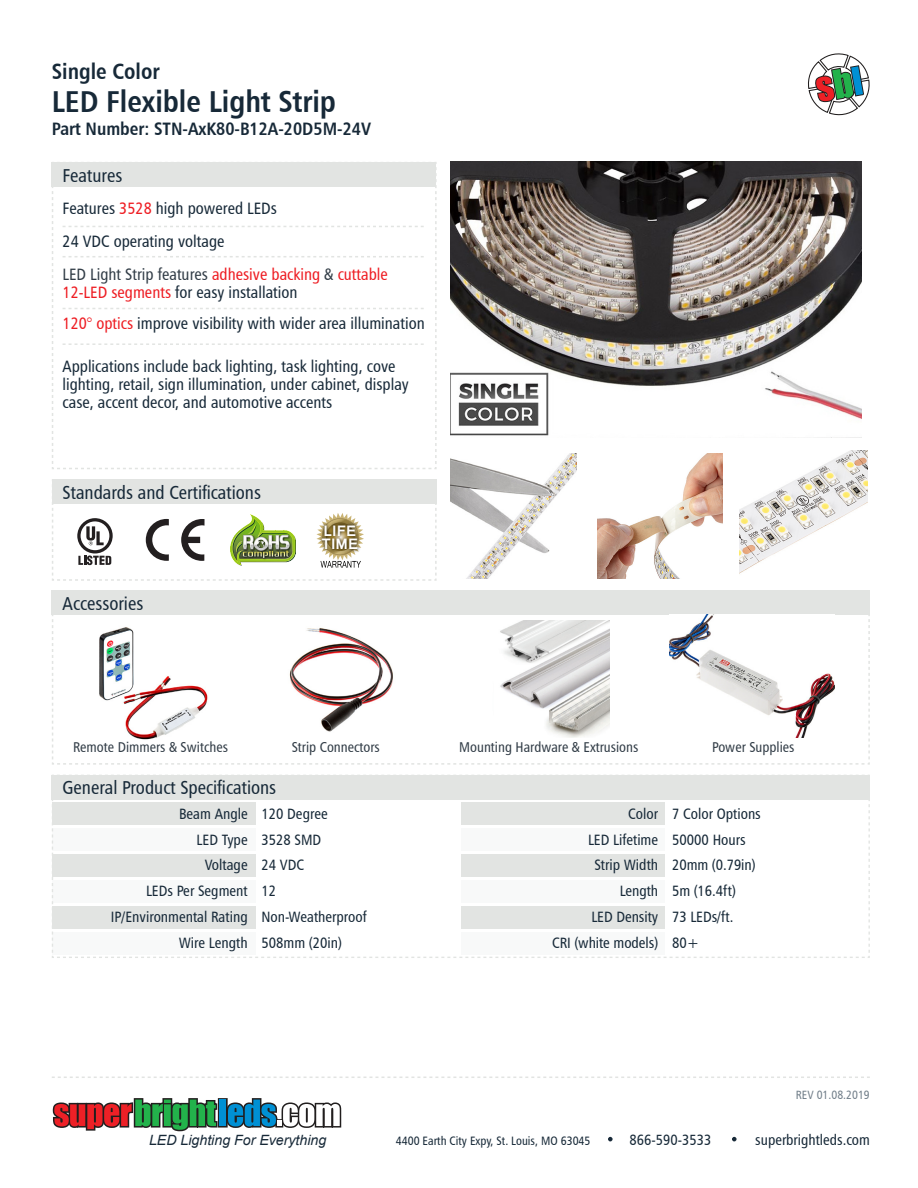
<style>
.page{position:relative;width:918px;height:1188px;background:#fff}
.page>*{position:absolute;margin:0;border:0;box-sizing:border-box;transform-origin:0 0}
.t1{font:30.3px "Humanist 777 BT Bold Condensed B";color:#172938}
.t2{font:21.9px "Humanist 777 BT Bold Condensed B";color:#172938}
.t3{font:18.75px "Humanist 777 BT Roman Condensed B";color:#172938}
.t4{font:18px "Humanist 777 BT Bold Condensed B";color:#172938}
.t5{font:16.5px/18px "Humanist 777 BT Roman Condensed B";color:#172938}
.t6{font:16.5px "Humanist 777 BT Roman Condensed B";color:#ee1d23}
.t7{font:700 16.35px/13.6px "Latha";color:#fff}
.t8{font:15px "Humanist 777 BT Roman Condensed B";color:#172938}
.t9{font:14.85px "Humanist 777 BT Roman Condensed B";color:#172938}
.t10{font:14.25px "Humanist 777 BT Roman Condensed B";color:#323d47}
.t11{font:italic 14.1px "Arial";color:#172938}
.t12{font:12.15px "Humanist 777 BT Roman Condensed B";color:#172938}
.t13{font:12px "Humanist 777 BT Roman Condensed B";color:#727f8a}
.s1{color:#ee1d23}
.s2{color:#323d47}
</style>
<div class="page">
<img style="left:451px;top:162px;width:411px;height:276px">
<svg style="left:52px;top:1098px;width:290px;height:34px"></svg>
<svg style="left:808px;top:53px;width:62px;height:63px"></svg>
<svg style="left:52px;top:1077px;width:818px;height:1px"></svg>
<svg style="left:51px;top:162px;width:386px;height:307px"></svg>
<div style="left:52px;top:162px;width:384px;height:25px;background:#e2e4e2"></div>
<svg style="left:608px;top:1137px;width:5px;height:4px"></svg>
<svg style="left:732px;top:1137px;width:5px;height:4px"></svg>
<svg style="left:51px;top:774px;width:819px;height:184px"></svg>
<div style="left:52px;top:775px;width:818px;height:25px;background:#e2e4e2"></div>
<svg style="left:51px;top:590px;width:819px;height:175px"></svg>
<img style="left:283px;top:620px;width:117px;height:118px">
<img style="left:493px;top:620px;width:117px;height:118px">
<img style="left:669px;top:615px;width:165px;height:123px">
<img style="left:451px;top:453px;width:125px;height:126px">
<img style="left:597px;top:453px;width:126px;height:126px">
<img style="left:739px;top:450px;width:129px;height:124px">
<img style="left:91px;top:623px;width:121px;height:118px">
<svg style="left:52px;top:479px;width:385px;height:102px"></svg>
<img style="left:317px;top:518px;width:47px;height:44px">
<p class="t2" style="left:52px;top:58px;width:109px">Single Color</p>
<p class="t1" style="left:52px;top:83px;width:286px">LED Flexible Light Strip</p>
<p class="t4" style="left:52px;top:117px;width:321px">Part Number: STN-AxK80-B12A-20D5M-24V</p>
<p class="t3" style="left:63px;top:164px;width:61px">Features</p>
<p class="t5" style="left:63px;top:198px;width:216px">Features <span class="s1">3528</span> high powered LEDs</p>
<p class="t5" style="left:63px;top:232px;width:164px">24 VDC operating voltage</p>
<p class="t6" style="left:63px;top:264px;width:327px"><span class="s2">LED Light Strip features</span> adhesive backing <span class="s2">&amp;</span> cuttable</p>
<p class="t5" style="left:63px;top:283px;width:237px"><span class="s1">12-LED segments</span> for easy installation</p>
<p class="t5" style="left:63px;top:314px;width:364px"><span class="s1">120° optics</span> improve visibility with wider area illumination</p>
<p class="t5" style="left:63px;top:357px;width:348px">Applications include back lighting, task lighting, cove lighting, retail, sign illumination, under cabinet, display case, accent decor, and automotive accents</p>
<p class="t3" style="left:63px;top:481px;width:200px">Standards and Certifications</p>
<p class="t3" style="left:63px;top:592px;width:82px">Accessories</p>
<p class="t7" style="left:322px;top:524px;width:38px">LIFE<br>TIME</p>
<p class="t10" style="left:73px;top:738px;width:156px">Remote Dimmers &amp; Switches</p>
<p class="t10" style="left:292px;top:738px;width:90px">Strip Connectors</p>
<p class="t10" style="left:459px;top:738px;width:181px">Mounting Hardware &amp; Extrusions</p>
<p class="t10" style="left:712px;top:738px;width:84px">Power Supplies</p>
<p class="t3" style="left:63px;top:776px;width:215px">General Product Specifications</p>
<p class="t8" style="left:179px;top:804px;width:70px">Beam Angle</p>
<p class="t8" style="left:197px;top:830px;width:53px">LED Type</p>
<p class="t8" style="left:205px;top:856px;width:44px">Voltage</p>
<p class="t8" style="left:146px;top:882px;width:103px">LEDs Per Segment</p>
<p class="t8" style="left:111px;top:908px;width:138px">IP/Environmental Rating</p>
<p class="t8" style="left:179px;top:934px;width:70px">Wire Length</p>
<p class="t8" style="left:261px;top:804px;width:68px">120 Degree</p>
<p class="t8" style="left:261px;top:830px;width:62px">3528 SMD</p>
<p class="t8" style="left:261px;top:856px;width:44px">24 VDC</p>
<p class="t8" style="left:261px;top:882px;width:16px">12</p>
<p class="t8" style="left:261px;top:908px;width:107px">Non-Weatherproof</p>
<p class="t8" style="left:261px;top:934px;width:82px">508mm (20in)</p>
<p class="t8" style="left:628px;top:804px;width:31px">Color</p>
<p class="t8" style="left:588px;top:830px;width:72px">LED Lifetime</p>
<p class="t8" style="left:594px;top:856px;width:65px">Strip Width</p>
<p class="t8" style="left:620px;top:882px;width:40px">Length</p>
<p class="t8" style="left:591px;top:908px;width:68px">LED Density</p>
<p class="t8" style="left:552px;top:934px;width:108px">CRI (white models)</p>
<p class="t8" style="left:672px;top:804px;width:90px">7 Color Options</p>
<p class="t8" style="left:672px;top:830px;width:75px">50000 Hours</p>
<p class="t8" style="left:672px;top:856px;width:85px">20mm (0.79in)</p>
<p class="t8" style="left:672px;top:882px;width:65px">5m (16.4ft)</p>
<p class="t8" style="left:672px;top:908px;width:63px">73 LEDs/ft.</p>
<p class="t8" style="left:672px;top:934px;width:29px">80+</p>
<p class="t11" style="left:149px;top:1131px;width:179px">LED Lighting For Everything</p>
<p class="t13" style="left:796px;top:1087px;width:75px">REV 01.08.2019</p>
<p class="t12" style="left:396px;top:1133px;width:196px">4400 Earth City Expy, St. Louis, MO 63045</p>
<p class="t9" style="left:630px;top:1130px;width:83px">866-590-3533</p>
<p class="t9" style="left:755px;top:1130px;width:116px">superbrightleds.com</p>
</div>
